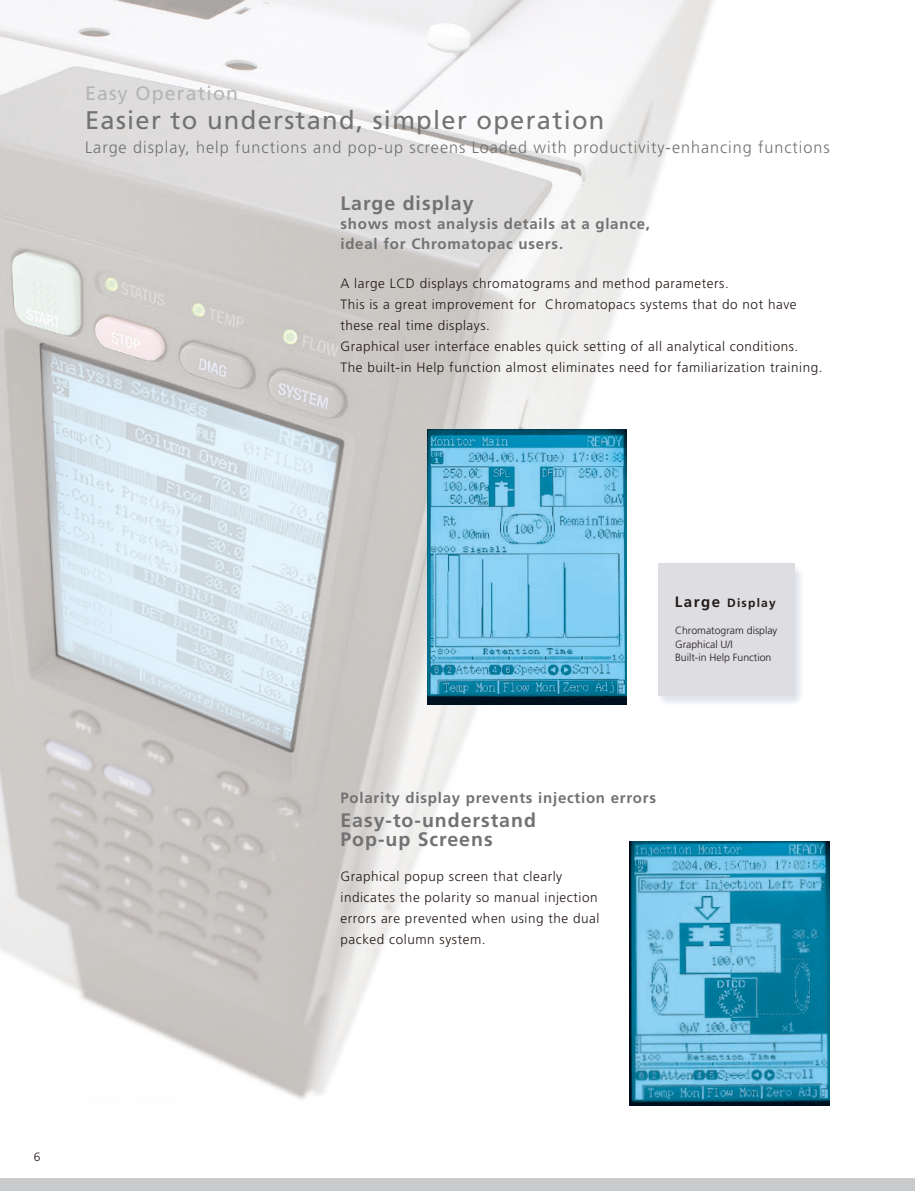
<style>
.page{position:relative;width:915px;height:1191px;background:#fff}
.page>*{position:absolute;margin:0;border:0;box-sizing:border-box;transform-origin:0 0}
.t1{font:25.5px "Frutiger LT Std";letter-spacing:.05em;color:#727272}
.t2{font:700 19.5px/19.5px "Frutiger LT Std";letter-spacing:.05em;color:#727272}
.t3{font:19.5px "Frutiger LT Std";letter-spacing:.06em;color:#b5b5b6}
.t4{font:300 16.5px "Frutiger LT Std";letter-spacing:.06em;color:#727272}
.t5{font:700 15px/19.5px "Frutiger LT Std";letter-spacing:.05em;color:#727272}
.t6{font:300 13.5px/21px "Frutiger LT Std";letter-spacing:.04em;color:#231916}
.t7{font:700 12px "Frutiger LT Std";letter-spacing:.1em;color:#231916}
.t8{font:300 12px "Frutiger LT Std";color:#231916}
.t9{font:300 10.5px/13.5px "Frutiger LT Std";color:#231916}
.s1{font-size:15px}
</style>
<div class="page">
<img style="left:0;top:0;width:713px;height:1100px">
<img style="left:427px;top:430px;width:199px;height:275px">
<img style="left:629px;top:841px;width:200px;height:265px">
<svg style="left:648px;top:557px;width:153px;height:157px"></svg>
<div style="left:657px;top:563px;width:137px;height:132px;background:#dddde2"></div>
<div style="left:0;top:1178px;width:914px;height:12px;background:#c9cacb"></div>
<h2 class="t3" style="left:85px;top:82px;width:154px">Easy Operation</h2>
<h1 class="t1" style="left:85px;top:105px;width:520px">Easier to understand, simpler operation</h1>
<p class="t4" style="left:85px;top:138px;width:745px">Large display, help functions and pop-up screens Loaded with productivity-enhancing functions</p>
<h2 class="t2" style="left:340px;top:193px;width:135px">Large display</h2>
<p class="t5" style="left:340px;top:214px;width:311px">shows most analysis details at a glance, ideal for Chromatopac users.</p>
<p class="t6" style="left:340px;top:273px;width:483px">A large LCD displays chromatograms and method parameters.<br>This is a great improvement for Chromatopacs systems that do not have these real time displays.<br>Graphical user interface enables quick setting of all analytical conditions.<br>The built-in Help function almost eliminates need for familiarization training.</p>
<p class="t8" style="left:34px;top:1150px;width:8px">6</p>
<p class="t7" style="left:674px;top:596px;width:102px"><span class="s1">Large</span> Display</p>
<p class="t9" style="left:674px;top:624px;width:104px">Chromatogram display<br>Graphical U/I<br>Built-in Help Function</p>
<p class="t5" style="left:340px;top:788px;width:317px">Polarity display prevents injection errors</p>
<h2 class="t2" style="left:340px;top:810px;width:197px">Easy-to-understand<br>Pop-up Screens</h2>
<p class="t6" style="left:340px;top:866px;width:260px">Graphical popup screen that clearly indicates the polarity so manual injection errors are prevented when using the dual packed column system.</p>
</div>
